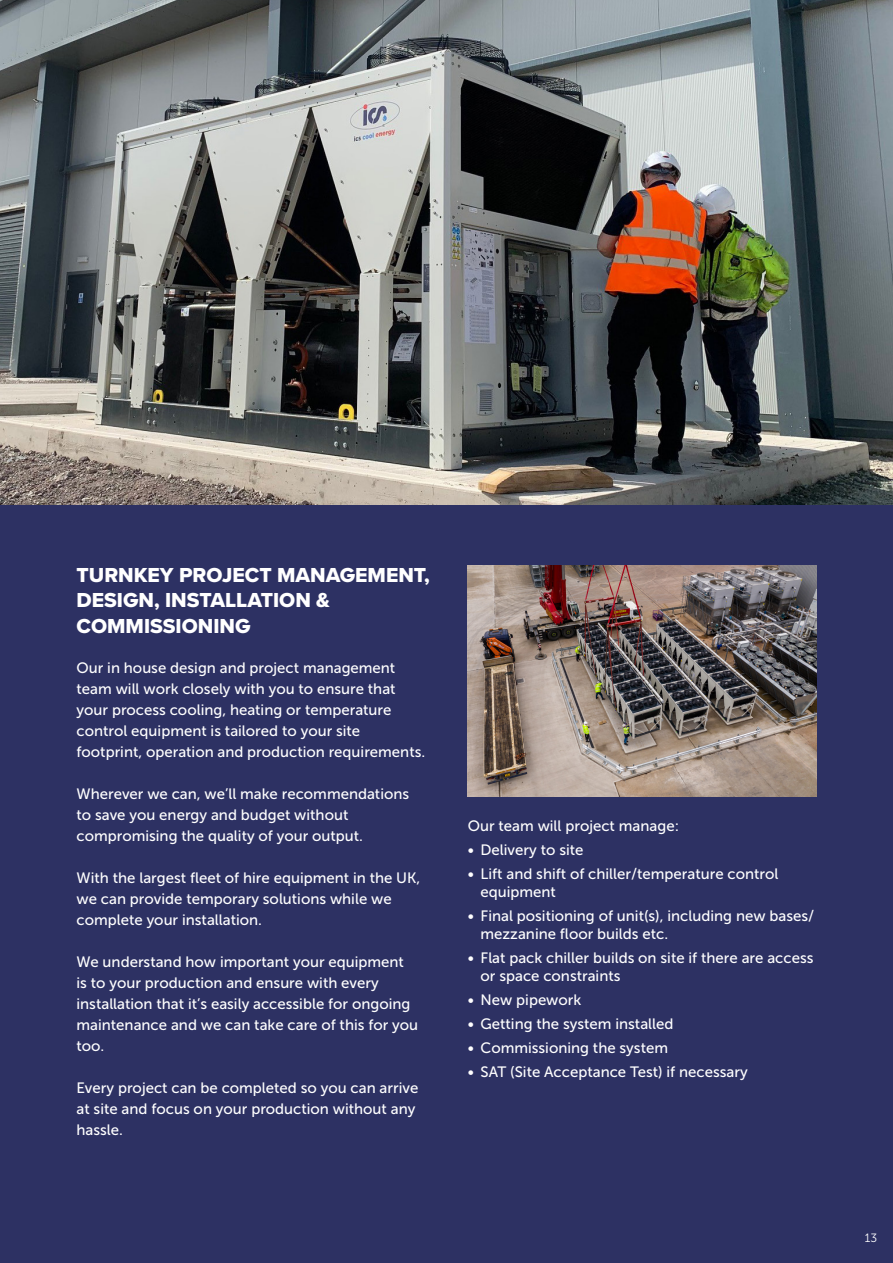
<style>
.page{position:relative;width:893px;height:1263px;background:#fff}
.page>*{position:absolute;margin:0;border:0;box-sizing:border-box;transform-origin:0 0}
.t1{font:21px/25.2px "Proxima Nova A Extrabld";color:#fff}
.Table_Headline{font:15px/21px "Museo Sans 500";color:#fff}
.t2{font:12px "Museo Sans 300";color:#fff}
</style>
<div class="page">
<div style="left:1px;top:504px;width:892px;height:759px;background:#2d3163"></div>
<img style="left:0;top:0;width:893px;height:504px">
<img style="left:468px;top:566px;width:348px;height:231px">
<p class="t1" style="left:77px;top:562px;width:355px">TURNKEY PROJECT MANAGEMENT,<br>DESIGN, INSTALLATION &amp;<br>COMMISSIONING</p>
<p class="Table_Headline" style="left:77px;top:657px;width:350px">Our in house design and project management team will work closely with you to ensure that your process cooling, heating or temperature control equipment is tailored to your site footprint, operation and production requirements.</p>
<p class="Table_Headline" style="left:77px;top:783px;width:334px">Wherever we can, we’ll make recommendations to save you energy and budget without compromising the quality of your output.</p>
<p class="Table_Headline" style="left:77px;top:867px;width:345px">With the largest fleet of hire equipment in the UK, we can provide temporary solutions while we</p>
<p class="Table_Headline" style="left:77px;top:909px;width:187px">complete your installation.</p>
<p class="Table_Headline" style="left:77px;top:951px;width:343px">We understand how important your equipment<br>is to your production and ensure with every installation that it’s easily accessible for ongoing maintenance and we can take care of this for you too.</p>
<p class="Table_Headline" style="left:77px;top:1077px;width:343px">Every project can be completed so you can arrive at site and focus on your production without any</p>
<p class="Table_Headline" style="left:77px;top:1119px;width:48px">hassle.</p>
<p class="Table_Headline" style="left:468px;top:815px;width:213px">Our team will project manage:</p>
<p class="Table_Headline" style="left:468px;top:839px;width:117px">• Delivery to site</p>
<p class="Table_Headline" style="left:480px;top:864px;width:299px;line-height:18px;text-indent:-13px">• Lift and shift of chiller/temperature control equipment</p>
<p class="Table_Headline" style="left:480px;top:906px;width:335px;line-height:18px;text-indent:-13px">• Final positioning of unit(s), including new bases/ mezzanine floor builds etc.</p>
<p class="Table_Headline" style="left:480px;top:948px;width:334px;line-height:18px;text-indent:-13px">• Flat pack chiller builds on site if there are access or space constraints</p>
<p class="Table_Headline" style="left:468px;top:989px;width:115px">• New pipework</p>
<p class="Table_Headline" style="left:468px;top:1013px;width:207px">• Getting the system installed</p>
<p class="Table_Headline" style="left:468px;top:1037px;width:202px">• Commissioning the system</p>
<p class="Table_Headline" style="left:468px;top:1061px;width:282px">• SAT (Site Acceptance Test) if necessary</p>
<p class="t2" style="left:865px;top:1231px;width:14px">13</p>
</div>
